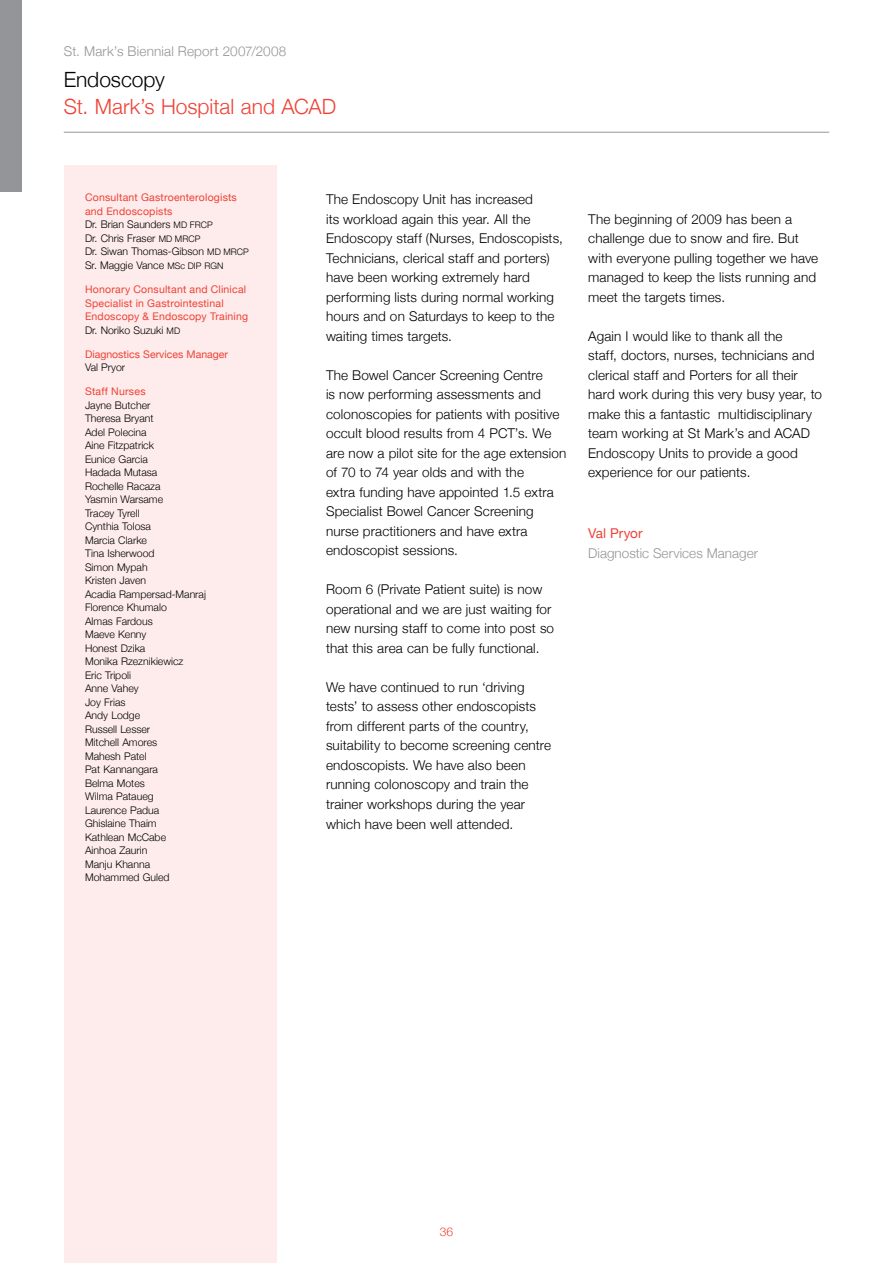
<style>
.page{position:relative;width:893px;height:1263px;background:#fff}
.page>*{position:absolute;margin:0;border:0;box-sizing:border-box;transform-origin:0 0}
.t1{font:300 21px "Helvetica Neue";color:#ef4135}
.t2{font:300 21px "Helvetica Neue";color:#000}
.t3{font:300 13.5px/19.5px "Helvetica Neue";letter-spacing:.01em;color:#000}
.Body_Text_Sign_Off{font:300 13.5px "Helvetica Neue";letter-spacing:.005em;color:#939598}
.Body_Text_Sign_Off-2{font:13.5px "Helvetica Neue";letter-spacing:-.005em;color:#ef4135}
.t4{font:300 12px "Helvetica Neue";color:#ef4135}
.Staff_List_Headings{font:300 10.5px/13.5px "Helvetica Neue";color:#000}
.Staff_List_Headings-2{font:10.5px/13.5px "Helvetica Neue";letter-spacing:.02em;color:#ef4135}
.Staff_List_Headings-3{font:10.5px/13.5px "Helvetica Neue";color:#ef4135}
.s1{font-weight:400;color:#ef4135}
.s2{font-size:9px}
.s3{font-weight:300;color:#000}
.s4{font-weight:300;font-size:9px;color:#000}
</style>
<div class="page">
<div style="left:0;top:0;width:21px;height:191px;background:#939598"></div>
<hr style="left:64px;top:132px;width:765px;height:1px;background:#939598">
<div style="left:64px;top:166px;width:212px;height:1097px;background:#fdeceb"></div>
<p class="Body_Text_Sign_Off" style="left:64px;top:40px;width:224px">St. Mark’s Biennial Report 2007/2008</p>
<p class="t2" style="left:64px;top:62px;width:103px">Endoscopy</p>
<p class="t1" style="left:64px;top:89px;width:274px">St. Mark’s Hospital and ACAD</p>
<p class="Staff_List_Headings" style="left:85px;top:190px;width:165px"><span class="s1">Consultant Gastroenterologists and Endoscopists<br></span>Dr. Brian Saunders <span class="s2">MD FRCP<br></span>Dr. Chris Fraser <span class="s2">MD MRCP<br></span>Dr. Siwan Thomas-Gibson <span class="s2">MD MRCP<br></span>Sr. Maggie Vance <span class="s2">MSc DIP RGN</span></p>
<p class="Staff_List_Headings-2" style="left:85px;top:283px;width:165px">Honorary Consultant and Clinical<br>Specialist in Gastrointestinal<br>Endoscopy &amp; Endoscopy Training<br><span class="s3">Dr. Noriko Suzuki</span> <span class="s4">MD</span></p>
<p class="Staff_List_Headings-3" style="left:85px;top:348px;width:144px">Diagnostics Services Manager<br><span class="s3">Val Pryor</span></p>
<p class="Staff_List_Headings" style="left:85px;top:384px;width:122px"><span class="s1">Staff Nurses<br></span>Jayne Butcher<br>Theresa Bryant<br>Adel Polecina<br>Aine Fitzpatrick<br>Eunice Garcia<br>Hadada Mutasa<br>Rochelle Racaza<br>Yasmin Warsame<br>Tracey Tyrell<br>Cynthia Tolosa<br>Marcia Clarke<br>Tina Isherwood<br>Simon Mypah<br>Kristen Javen<br>Acadia Rampersad-Manraj<br>Florence Khumalo<br>Almas Fardous<br>Maeve Kenny<br>Honest Dzika<br>Monika Rzeznikiewicz<br>Eric Tripoli<br>Anne Vahey<br>Joy Frias<br>Andy Lodge<br>Russell Lesser<br>Mitchell Amores<br>Mahesh Patel<br>Pat Kannangara<br>Belma Motes<br>Wilma Pataueg<br>Laurence Padua<br>Ghislaine Thaim<br>Kathlean McCabe<br>Ainhoa Zaurin<br>Manju Khanna<br>Mohammed Guled</p>
<p class="t3" style="left:326px;top:189px;width:238px">The Endoscopy Unit has increased<br>its workload again this year. All the Endoscopy staff (Nurses, Endoscopists, Technicians, clerical staff and porters) have been working extremely hard performing lists during normal working hours and on Saturdays to keep to the waiting times targets.</p>
<p class="t3" style="left:326px;top:364px;width:242px">The Bowel Cancer Screening Centre<br>is now performing assessments and colonoscopies for patients with positive occult blood results from 4 PCT’s. We are now a pilot site for the age extension of 70 to 74 year olds and with the<br>extra funding have appointed 1.5 extra Specialist Bowel Cancer Screening nurse practitioners and have extra endoscopist sessions.</p>
<p class="t3" style="left:326px;top:579px;width:230px">Room 6 (Private Patient suite) is now operational and we are just waiting for new nursing staff to come into post so that this area can be fully functional.</p>
<p class="t3" style="left:326px;top:676px;width:227px">We have continued to run ‘driving tests’ to assess other endoscopists from different parts of the country, suitability to become screening centre endoscopists. We have also been running colonoscopy and train the trainer workshops during the year</p>
<p class="t3" style="left:326px;top:813px;width:189px">which have been well attended.</p>
<p class="t3" style="left:588px;top:208px;width:232px">The beginning of 2009 has been a challenge due to snow and fire. But with everyone pulling together we have managed to keep the lists running and meet the targets times.</p>
<p class="t3" style="left:588px;top:325px;width:235px">Again I would like to thank all the<br>staff, doctors, nurses, technicians and clerical staff and Porters for all their hard work during this very busy year, to make this a fantastic multidisciplinary team working at St Mark’s and ACAD Endoscopy Units to provide a good experience for our patients.</p>
<p class="Body_Text_Sign_Off-2" style="left:588px;top:523px;width:56px">Val Pryor</p>
<p class="Body_Text_Sign_Off" style="left:588px;top:542px;width:171px">Diagnostic Services Manager</p>
<p class="t4" style="left:440px;top:1222px;width:15px">36</p>
</div>
